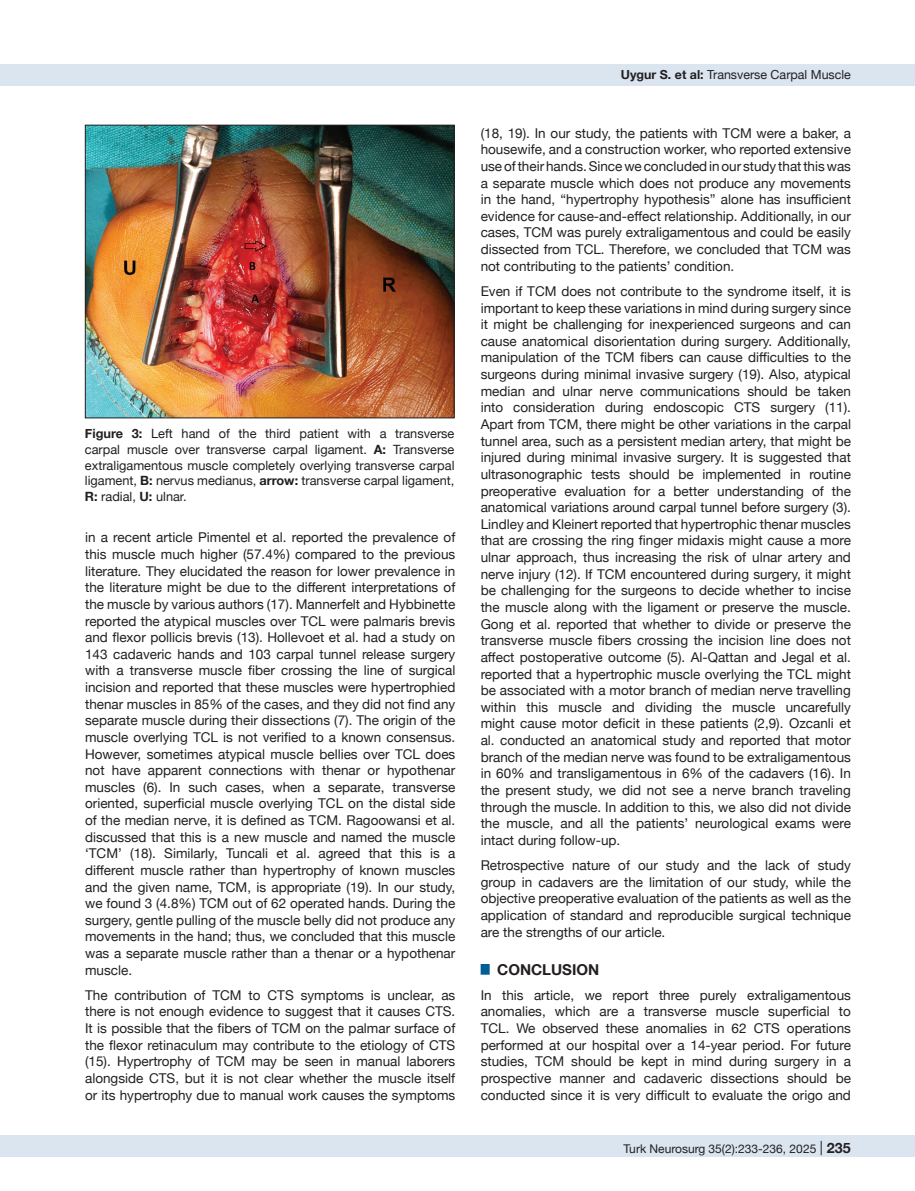
<style>
.page{position:relative;width:915px;height:1191px;background:#fff}
.page>*{position:absolute;margin:0;border:0;box-sizing:border-box;transform-origin:0 0}
.t1{font:700 15px "Helvetica Neue";color:#231f20}
.t2{font:13.5px/16.6px "Helvetica Neue";color:#231f20;text-align:justify}
.t3{font:12.75px/15.8px "Helvetica Neue";color:#231f20;text-align:justify}
.t4{font:12.45px "Helvetica Neue";color:#231f20}
.t5{font:12px "Helvetica Neue";color:#231f20}
.s1{font-weight:700}
.s2{font-size:14.25px}
.s3{font-weight:700;font-size:14.25px}
</style>
<div class="page">
<div style="left:0;top:1135px;width:914px;height:22px;background:#dbe5f0"></div>
<div style="left:0;top:64px;width:914px;height:21px;background:#dbe5f0"></div>
<img style="left:87px;top:127px;width:365px;height:289px">
<div style="left:85px;top:125px;width:369px;height:293px;border:1px solid #231f20"></div>
<p class="t3" style="left:85px;top:426px;width:371px"><span class="s1">Figure 3:</span> Left hand of the third patient with a transverse carpal muscle over transverse carpal ligament. <span class="s1">A:</span> Transverse extraligamentous muscle completely overlying transverse carpal ligament, <span class="s1">B:</span> nervus medianus, <span class="s1">arrow:</span> transverse carpal ligament, <span class="s1">R:</span> radial, <span class="s1">U:</span> ulnar.</p>
<p class="t2" style="left:85px;top:530px;width:371px">in a recent article Pimentel et al. reported the prevalence of this muscle much higher (57.4%) compared to the previous literature. They elucidated the reason for lower prevalence in the literature might be due to the different interpretations of the muscle by various authors (17). Mannerfelt and Hybbinette reported the atypical muscles over TCL were palmaris brevis and flexor pollicis brevis (13). Hollevoet et al. had a study on 143 cadaveric hands and 103 carpal tunnel release surgery with a transverse muscle fiber crossing the line of surgical incision and reported that these muscles were hypertrophied thenar muscles in 85% of the cases, and they did not find any separate muscle during their dissections (7). The origin of the muscle overlying TCL is not verified to a known consensus.<br>However, sometimes atypical muscle bellies over TCL does not have apparent connections with thenar or hypothenar muscles (6). In such cases, when a separate, transverse oriented, superficial muscle overlying TCL on the distal side of the median nerve, it is defined as TCM. Ragoowansi et al. discussed that this is a new muscle and named the muscle ‘TCM’ (18). Similarly, Tuncali et al. agreed that this is a different muscle rather than hypertrophy of known muscles and the given name, TCM, is appropriate (19). In our study, we found 3 (4.8%) TCM out of 62 operated hands. During the surgery, gentle pulling of the muscle belly did not produce any movements in the hand; thus, we concluded that this muscle was a separate muscle rather than a thenar or a hypothenar muscle.</p>
<p class="t2" style="left:85px;top:987px;width:371px">The contribution of TCM to CTS symptoms is unclear, as there is not enough evidence to suggest that it causes CTS.<br>It is possible that the fibers of TCM on the palmar surface of the flexor retinaculum may contribute to the etiology of CTS (15). Hypertrophy of TCM may be seen in manual laborers alongside CTS, but it is not clear whether the muscle itself or its hypertrophy due to manual work causes the symptoms</p>
<p class="t4" style="left:620px;top:66px;width:231px"><span class="s1">Uygur S. et al:</span> Transverse Carpal Muscle</p>
<p class="t2" style="left:480px;top:125px;width:371px">(18, 19). In our study, the patients with TCM were a baker, a housewife, and a construction worker, who reported extensive use of their hands. Since we concluded in our study that this was a separate muscle which does not produce any movements in the hand, “hypertrophy hypothesis” alone has insufficient evidence for cause-and-effect relationship. Additionally, in our cases, TCM was purely extraligamentous and could be easily dissected from TCL. Therefore, we concluded that TCM was not contributing to the patients’ condition.</p>
<p class="t2" style="left:480px;top:283px;width:371px">Even if TCM does not contribute to the syndrome itself, it is important to keep these variations in mind during surgery since it might be challenging for inexperienced surgeons and can cause anatomical disorientation during surgery. Additionally, manipulation of the TCM fibers can cause difficulties to the surgeons during minimal invasive surgery (19). Also, atypical median and ulnar nerve communications should be taken into consideration during endoscopic CTS surgery (11).<br>Apart from TCM, there might be other variations in the carpal tunnel area, such as a persistent median artery, that might be injured during minimal invasive surgery. It is suggested that ultrasonographic tests should be implemented in routine preoperative evaluation for a better understanding of the anatomical variations around carpal tunnel before surgery (3).<br>Lindley and Kleinert reported that hypertrophic thenar muscles that are crossing the ring finger midaxis might cause a more ulnar approach, thus increasing the risk of ulnar artery and nerve injury (12). If TCM encountered during surgery, it might be challenging for the surgeons to decide whether to incise the muscle along with the ligament or preserve the muscle.<br>Gong et al. reported that whether to divide or preserve the transverse muscle fibers crossing the incision line does not affect postoperative outcome (5). Al-Qattan and Jegal et al. reported that a hypertrophic muscle overlying the TCL might be associated with a motor branch of median nerve travelling within this muscle and dividing the muscle uncarefully might cause motor deficit in these patients (2,9). Ozcanli et al. conducted an anatomical study and reported that motor branch of the median nerve was found to be extraligamentous in 60% and transligamentous in 6% of the cadavers (16). In the present study, we did not see a nerve branch traveling through the muscle. In addition to this, we also did not divide the muscle, and all the patients’ neurological exams were intact during follow-up.</p>
<p class="t2" style="left:480px;top:857px;width:371px">Retrospective nature of our study and the lack of study group in cadavers are the limitation of our study, while the objective preoperative evaluation of the patients as well as the application of standard and reproducible surgical technique are the strengths of our article.</p>
<p class="t1" style="left:480px;top:957px;width:120px"><sup>█</sup> CONCLUSION</p>
<p class="t2" style="left:480px;top:987px;width:371px">In this article, we report three purely extraligamentous anomalies, which are a transverse muscle superficial to TCL. We observed these anomalies in 62 CTS operations performed at our hospital over a 14-year period. For future studies, TCM should be kept in mind during surgery in a prospective manner and cadaveric dissections should be conducted since it is very difficult to evaluate the origo and</p>
<p class="t5" style="left:623px;top:1140px;width:250px">Turk Neurosurg 35(2):233-236, 2025 <span class="s2">|</span> <span class="s3">235235</span></p>
</div>
